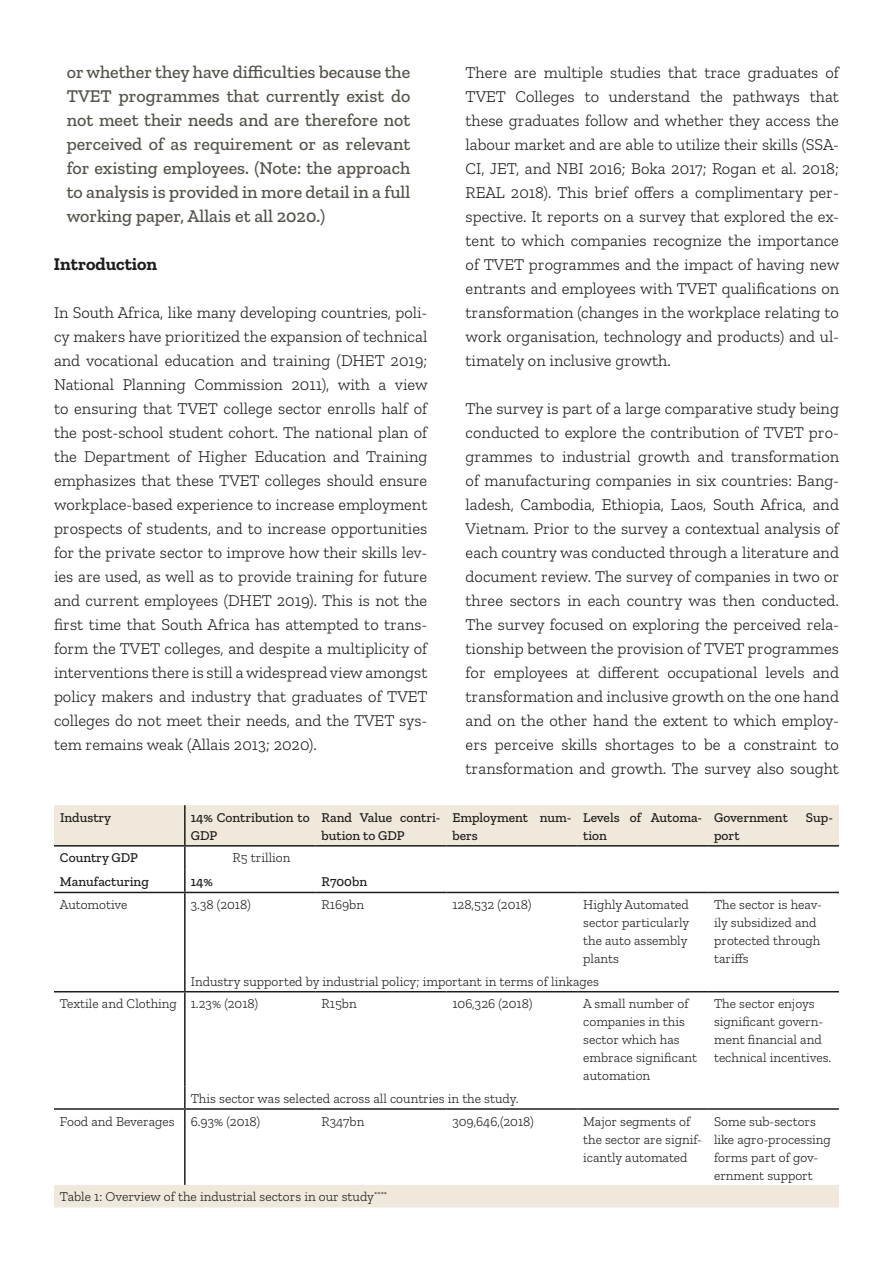
<style>
.page{position:relative;width:893px;height:1263px;background:#fff}
.page>*{position:absolute;margin:0;border:0;box-sizing:border-box;transform-origin:0 0}
.t1{font:500 18px/24px "Zilla Slab";color:#54524a;text-align:justify}
.t2{font:700 18px "Zilla Slab";color:#1d1d1b}
.t3{font:300 16.5px/24px "Zilla Slab";color:#1d1d1b;text-align:justify}
.t4{font:300 13.5px/18px "Zilla Slab";color:#1d1d1b}
.t5{font:500 13.5px/18px "Zilla Slab";color:#1d1d1b}
</style>
<div class="page">
<svg style="left:54px;top:805px;width:785px;height:402px"></svg>
<hr style="left:54px;top:845px;width:131px;height:1px;background:#1d1d1b">
<hr style="left:185px;top:845px;width:131px;height:1px;background:#1d1d1b">
<hr style="left:316px;top:845px;width:130px;height:1px;background:#1d1d1b">
<hr style="left:446px;top:845px;width:131px;height:1px;background:#1d1d1b">
<hr style="left:577px;top:845px;width:131px;height:1px;background:#1d1d1b">
<hr style="left:708px;top:845px;width:131px;height:1px;background:#1d1d1b">
<hr style="left:184px;top:805px;width:2px;height:40px;background:#1d1d1b">
<hr style="left:184px;top:846px;width:2px;height:24px;background:#1d1d1b">
<hr style="left:184px;top:870px;width:2px;height:22px;background:#1d1d1b">
<hr style="left:184px;top:893px;width:2px;height:76px;background:#1d1d1b">
<hr style="left:184px;top:969px;width:2px;height:22px;background:#1d1d1b">
<hr style="left:184px;top:992px;width:2px;height:94px;background:#1d1d1b">
<hr style="left:184px;top:1086px;width:2px;height:22px;background:#1d1d1b">
<hr style="left:184px;top:1110px;width:2px;height:75px;background:#1d1d1b">
<hr style="left:54px;top:892px;width:131px;height:1px;background:#1d1d1b">
<hr style="left:185px;top:892px;width:131px;height:1px;background:#1d1d1b">
<hr style="left:316px;top:892px;width:130px;height:1px;background:#1d1d1b">
<hr style="left:446px;top:892px;width:131px;height:1px;background:#1d1d1b">
<hr style="left:577px;top:892px;width:131px;height:1px;background:#1d1d1b">
<hr style="left:708px;top:892px;width:131px;height:1px;background:#1d1d1b">
<hr style="left:54px;top:991px;width:131px;height:1px;background:#1d1d1b">
<hr style="left:185px;top:991px;width:131px;height:1px;background:#1d1d1b">
<hr style="left:316px;top:991px;width:130px;height:1px;background:#1d1d1b">
<hr style="left:446px;top:991px;width:131px;height:1px;background:#1d1d1b">
<hr style="left:577px;top:991px;width:131px;height:1px;background:#1d1d1b">
<hr style="left:708px;top:991px;width:131px;height:1px;background:#1d1d1b">
<hr style="left:54px;top:1108px;width:131px;height:2px;background:#1d1d1b">
<hr style="left:185px;top:1108px;width:131px;height:2px;background:#1d1d1b">
<hr style="left:316px;top:1108px;width:130px;height:2px;background:#1d1d1b">
<hr style="left:446px;top:1108px;width:131px;height:2px;background:#1d1d1b">
<hr style="left:577px;top:1108px;width:131px;height:2px;background:#1d1d1b">
<hr style="left:708px;top:1108px;width:131px;height:2px;background:#1d1d1b">
<p class="t1" style="left:67px;top:60px;width:345px">or whether they have difficulties because the TVET programmes that currently exist do not meet their needs and are therefore not perceived of as requirement or as relevant for existing employees. (Note: the approach to analysis is provided in more detail in a full working paper, Allais et all 2020.)</p>
<p class="t2" style="left:54px;top:254px;width:105px">Introduction</p>
<p class="t3" style="left:54px;top:301px;width:375px">In South Africa, like many developing countries, poli&shy;cy makers have prioritized the expansion of technical and vocational education and training (DHET 2019; National Planning Commission 2011), with a view to ensuring that TVET college sector enrolls half of the post-school student cohort. The national plan of the Department of Higher Education and Training emphasizes that these TVET colleges should ensure workplace-based experience to increase employment prospects of students, and to increase opportunities for the private sector to improve how their skills lev&shy;ies are used, as well as to provide training for future and current employees (DHET 2019). This is not the first time that South Africa has attempted to trans&shy;form the TVET colleges, and despite a multiplicity of interventions there is still a widespread view amongst policy makers and industry that graduates of TVET colleges do not meet their needs, and the TVET sys&shy;tem remains weak (Allais 2013; 2020).</p>
<p class="t3" style="left:466px;top:61px;width:375px">There are multiple studies that trace graduates of TVET Colleges to understand the pathways that these graduates follow and whether they access the labour market and are able to utilize their skills (SSA-CI, JET, and NBI 2016; Boka 2017; Rogan et al. 2018; REAL 2018). This brief offers a complimentary per&shy;spective. It reports on a survey that explored the ex&shy;tent to which companies recognize the importance of TVET programmes and the impact of having new entrants and employees with TVET qualifications on transformation (changes in the workplace relating to work organisation, technology and products) and ul&shy;timately on inclusive growth.</p>
<p class="t3" style="left:466px;top:397px;width:375px">The survey is part of a large comparative study being conducted to explore the contribution of TVET pro&shy;grammes to industrial growth and transformation of manufacturing companies in six countries: Bang&shy;ladesh, Cambodia, Ethiopia, Laos, South Africa, and Vietnam. Prior to the survey a contextual analysis of each country was conducted through a literature and document review. The survey of companies in two or three sectors in each country was then conducted.<br>The survey focused on exploring the perceived rela&shy;tionship between the provision of TVET programmes for employees at different occupational levels and transformation and inclusive growth on the one hand and on the other hand the extent to which employ&shy;ers perceive skills shortages to be a constraint to transformation and growth. The survey also sought</p>
<p class="t5" style="left:60px;top:808px;width:53px">Industry</p>
<p class="t5" style="left:191px;top:808px;width:120px">14% Contribution to<br>GDP</p>
<p class="t5" style="left:322px;top:808px;width:120px">Rand Value contri&shy;bution to GDP</p>
<p class="t5" style="left:452px;top:808px;width:120px">Employment num&shy;bers</p>
<p class="t5" style="left:583px;top:808px;width:120px">Levels of Automa&shy;tion</p>
<p class="t5" style="left:714px;top:808px;width:75px">Government</p>
<p class="t5" style="left:806px;top:808px;width:29px">Sup-</p>
<p class="t5" style="left:714px;top:826px;width:27px">port</p>
<p class="t5" style="left:60px;top:849px;width:80px">Country GDP</p>
<p class="t4" style="left:233px;top:849px;width:59px">R5 trillion</p>
<p class="t5" style="left:60px;top:873px;width:90px">Manufacturing</p>
<p class="t5" style="left:191px;top:873px;width:24px">14%</p>
<p class="t5" style="left:322px;top:873px;width:47px">R700bn</p>
<p class="t4" style="left:60px;top:896px;width:69px">Automotive</p>
<p class="t4" style="left:191px;top:896px;width:61px">3.38 (2018)</p>
<p class="t4" style="left:322px;top:896px;width:44px">R169bn</p>
<p class="t4" style="left:452px;top:896px;width:80px">128,532 (2018)</p>
<p class="t4" style="left:583px;top:896px;width:108px">Highly Automated sector particularly the auto assembly plants</p>
<p class="t4" style="left:714px;top:896px;width:109px">The sector is heav&shy;ily subsidized and protected through tariffs</p>
<p class="t4" style="left:60px;top:970px;width:540px;line-height:22.6px;text-indent:131px">Industry supported by industrial policy; important in terms of linkages<br>Textile and Clothing 1.23% (2018)</p>
<p class="t4" style="left:322px;top:995px;width:37px">R15bn</p>
<p class="t4" style="left:452px;top:995px;width:81px">106,326 (2018)</p>
<p class="t4" style="left:583px;top:995px;width:115px">A small number of companies in this sector which has embrace significant automation</p>
<p class="t4" style="left:714px;top:995px;width:119px">The sector enjoys significant govern&shy;ment financial and technical incentives.</p>
<p class="t4" style="left:60px;top:1087px;width:460px;line-height:22.6px;text-indent:131px">This sector was selected across all countries in the study.<br>Food and Beverages 6.93% (2018)</p>
<p class="t4" style="left:322px;top:1112px;width:44px">R347bn</p>
<p class="t4" style="left:452px;top:1112px;width:83px">309,646,(2018)</p>
<p class="t4" style="left:583px;top:1112px;width:120px">Major segments of the sector are signif&shy;icantly automated</p>
<p class="t4" style="left:714px;top:1112px;width:118px">Some sub-sectors like agro-processing forms part of gov&shy;ernment support</p>
<p class="t4" style="left:60px;top:1188px;width:329px">Table 1: Overview of the industrial sectors in our study<sup>****</sup></p>
</div>
